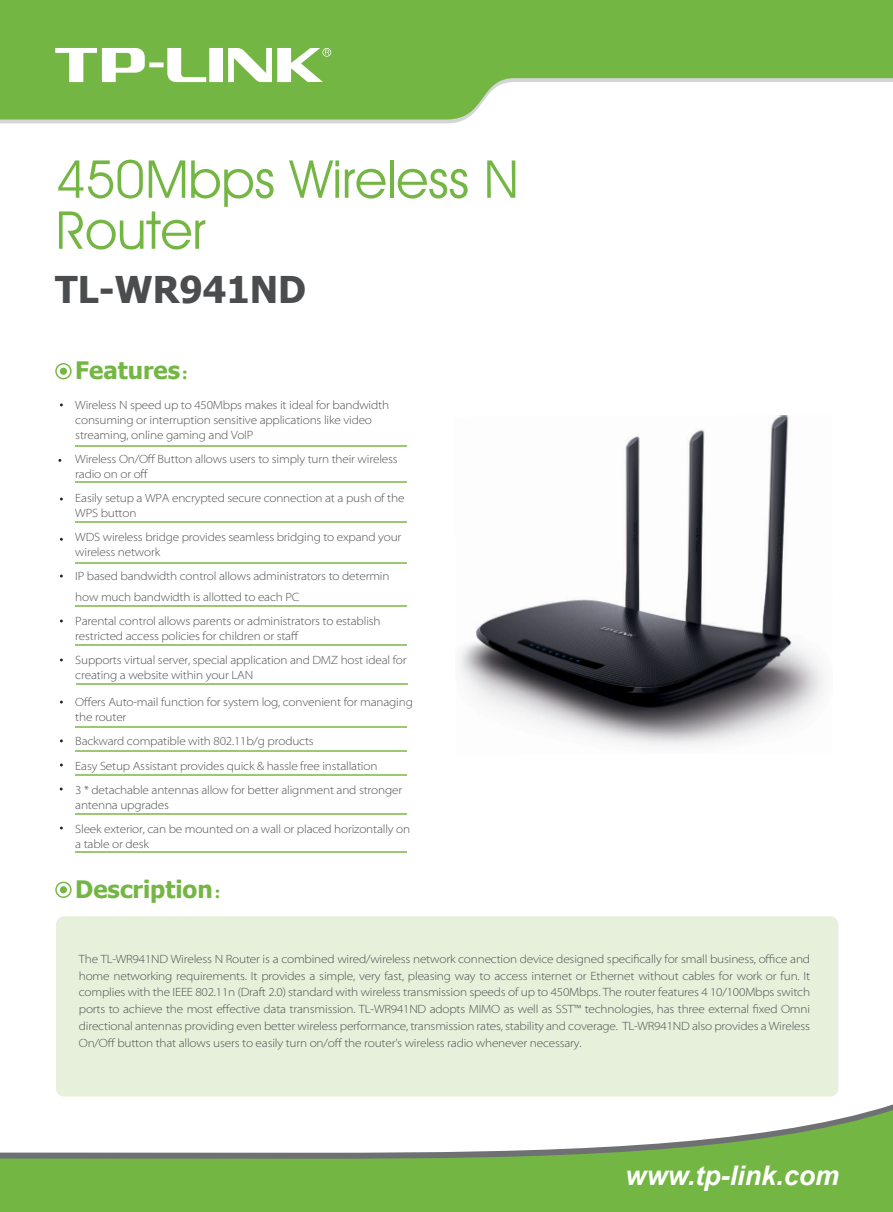
<style>
.page{position:relative;width:893px;height:1212px;background:#fff}
.page>*{position:absolute;margin:0;border:0;box-sizing:border-box;transform-origin:0 0}
.t1{font:52.5px/51px "Avant Garde IT Cby BT";color:#74b643}
.t2{font:700 36.9px "Tahoma";color:#4b4c4d}
.t3{font:italic 700 27px "Arial";color:#fff}
.t4{font:700 24px "Tahoma";color:#74b643}
.t5{font:300 semi-expanded 12px/15px "Myriad Pro";letter-spacing:-.015em;color:#4b4c4d}
.s1{font-family:"Sim Sun";font-weight:400}
</style>
<div class="page">
<svg style="left:0;top:1110px;width:893px;height:102px;fill:#74b643"></svg>
<div style="left:56px;top:916px;width:782px;height:180px;background:#e6f0db;border-radius:8px"></div>
<hr style="left:75px;top:445px;width:332px;height:1px;background:#9cc876">
<hr style="left:75px;top:481px;width:332px;height:2px;background:#9cc876">
<hr style="left:75px;top:521px;width:332px;height:1px;background:#9cc876">
<hr style="left:75px;top:605px;width:332px;height:2px;background:#9cc876">
<hr style="left:75px;top:644px;width:332px;height:1px;background:#9cc876">
<hr style="left:76px;top:684px;width:332px;height:1px;background:#9cc876">
<hr style="left:75px;top:751px;width:332px;height:1px;background:#9cc876">
<hr style="left:75px;top:851px;width:332px;height:2px;background:#9cc876">
<hr style="left:75px;top:726px;width:332px;height:1px;background:#9cc876">
<hr style="left:75px;top:775px;width:332px;height:1px;background:#9cc876">
<hr style="left:75px;top:814px;width:332px;height:1px;background:#9cc876">
<svg style="left:0;top:119px;width:465px;height:4px;background:#c9d1c4"></svg>
<svg style="left:0;top:0;width:893px;height:119px;fill:#74b643"></svg>
<svg style="left:55px;top:48px;width:276px;height:34px"></svg>
<svg style="left:55px;top:363px;width:17px;height:16px"></svg>
<div style="left:60px;top:368px;width:7px;height:7px;background:#74b643;border-radius:50%"></div>
<svg style="left:55px;top:881px;width:17px;height:17px"></svg>
<div style="left:60px;top:886px;width:7px;height:7px;background:#74b643;border-radius:50%"></div>
<img style="left:460px;top:415px;width:364px;height:330px">
<hr style="left:75px;top:563px;width:332px;height:1px;background:#9cc876">
<h1 class="t1" style="left:56px;top:153px;width:464px">450Mbps Wireless N<br>Router</h1>
<h2 class="t2" style="left:55px;top:263px;width:252px">TL-WR941ND</h2>
<h3 class="t4" style="left:75px;top:354px;width:130px">Features<span class="s1">：</span></h3>
<p class="t5" style="left:75px;top:398px;width:315px">Wireless N speed up to 450Mbps makes it ideal for bandwidth consuming or interruption sensitive applications like video streaming, online gaming and VoIP</p>
<p class="t5" style="left:75px;top:452px;width:324px">Wireless On/Off Button allows users to simply turn their wireless radio on or off</p>
<p class="t5" style="left:75px;top:491px;width:331px">Easily setup a WPA encrypted secure connection at a push of the<br>WPS button</p>
<p class="t5" style="left:75px;top:530px;width:328px">WDS wireless bridge provides seamless bridging to expand your wireless network</p>
<p class="t5" style="left:75px;top:566px;width:316px;line-height:21px">IP based bandwidth control allows administrators to determin how much bandwidth is allotted to each PC</p>
<p class="t5" style="left:75px;top:614px;width:307px">Parental control allows parents or administrators to establish restricted access policies for children or staff</p>
<p class="t5" style="left:75px;top:653px;width:333px">Supports virtual server, special application and DMZ host ideal for creating a website within your LAN</p>
<p class="t5" style="left:75px;top:695px;width:339px">Offers Auto-mail function for system log, convenient for managing the router</p>
<p class="t5" style="left:75px;top:730px;width:328px;line-height:24px">Backward compatible with 802.11b/g products<br>Easy Setup Assistant provides quick &amp; hassle free installation<br>3 * detachable antennas allow for better alignment and stronger</p>
<p class="t5" style="left:75px;top:793px;width:336px;line-height:24px">antenna upgrades<br>Sleek exterior, can be mounted on a wall or placed horizontally on</p>
<p class="t5" style="left:75px;top:836px;width:75px">a table or desk</p>
<h3 class="t4" style="left:75px;top:872px;width:163px">Description<span class="s1">：</span></h3>
<p class="t5" style="left:79px;top:950px;width:733px;line-height:16.8px;text-align:justify">The TL-WR941ND Wireless N Router is a combined wired/wireless network connection device designed specifically for small business, office and home networking requirements. It provides a simple, very fast, pleasing way to access internet or Ethernet without cables for work or fun. It complies with the IEEE 802.11n (Draft 2.0) standard with wireless transmission speeds of up to 450Mbps. The router features 4 10/100Mbps switch ports to achieve the most effective data transmission. TL-WR941ND adopts MIMO as well as SST™ technologies, has three external fixed Omni directional antennas providing even better wireless performance, transmission rates, stability and coverage. TL-WR941ND also provides a Wireless On/Off button that allows users to easily turn on/off the router’s wireless radio whenever necessary.</p>
<h3 class="t3" style="left:626px;top:1158px;width:215px">www.tp-link.com</h3>
</div>
